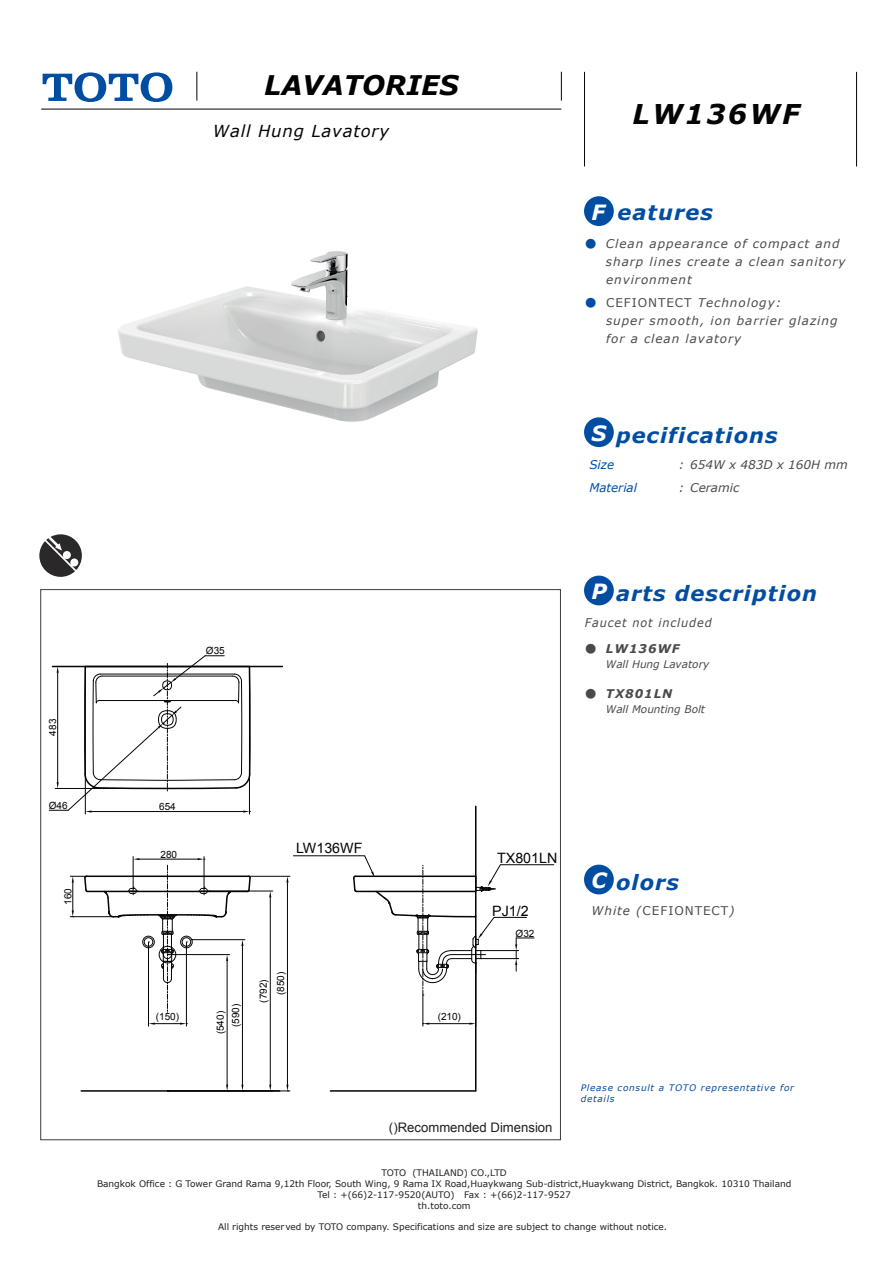
<style>
.page{position:relative;width:893px;height:1263px;background:#fff}
.page>*{position:absolute;margin:0;border:0;box-sizing:border-box;transform-origin:0 0}
.t1{font:italic 700 27.15px "Verdana";letter-spacing:.08em;color:#050504}
.t2{font:italic 700 27px "Verdana";color:#000001}
.t3{font:italic 700 21px "Verdana";letter-spacing:.05em;color:#004da1}
.t4{font:italic 16.5px "Verdana";letter-spacing:.05em;color:#050504}
.t5{font:14.25px "Arial";color:#040503}
.t6{font:13.2px "Arial";color:#231f20}
.t7{font:italic 12px/18px "Verdana";letter-spacing:.08em;color:#4c4949}
.t8{font:italic 12px "Verdana";color:#4c4949}
.t9{font:12px "Verdana";letter-spacing:.08em;color:#4c4949}
.t10{font:italic 12px "Verdana";letter-spacing:.08em;color:#4c4949;scale:.94 1}
.t11{font:italic 700 12px "Verdana";letter-spacing:.08em;color:#4c4949}
.t12{font:italic 12px "Verdana";color:#004da1}
.t13{font:italic 10.5px "Verdana";color:#4c4949}
.t14{font:10.05px/17.2px "Arial";color:#040503}
.t15{font:9px/10.8px "Verdana";color:#211e1e;text-align:center}
.t16{font:italic 9px/10.8px "Verdana";letter-spacing:.08em;color:#004da1}
.s1{color:#fff}
.s2{font-family:"MS Gothic";font-style:normal;color:#004da1}
.s3{font-style:normal}
.s4{font-family:"MS Gothic";font-weight:400;font-style:normal}
.s5{font-style:italic}
</style>
<div class="page">
<img style="left:118px;top:251px;width:360px;height:171px">
<hr style="left:584px;top:72px;width:1px;height:94px;background:#050504">
<hr style="left:856px;top:72px;width:1px;height:94px;background:#050504">
<hr style="left:41px;top:109px;width:520px;height:1px;background:#050504">
<svg style="left:197px;top:72px;width:1px;height:29px"></svg>
<svg style="left:561px;top:72px;width:1px;height:29px"></svg>
<svg style="left:43px;top:72px;width:129px;height:30px"></svg>
<div style="left:584px;top:865px;width:30px;height:29px;background:#004da1;border-radius:50%"></div>
<div style="left:584px;top:196px;width:30px;height:30px;background:#004da1;border-radius:50%"></div>
<div style="left:584px;top:417px;width:30px;height:30px;background:#004da1;border-radius:50%"></div>
<div style="left:584px;top:576px;width:30px;height:29px;background:#004da1;border-radius:50%"></div>
<svg style="left:39px;top:534px;width:43px;height:43px"></svg>
<hr style="left:192px;top:939px;width:53px;height:1px;background:#040503">
<hr style="left:242px;top:946px;width:1px;height:138px;background:#040503">
<hr style="left:168px;top:954px;width:62px;height:1px;background:#040503">
<hr style="left:227px;top:961px;width:1px;height:123px;background:#040503">
<svg style="left:226px;top:954px;width:2px;height:7px"></svg>
<hr style="left:148px;top:942px;width:1px;height:84px;background:#040503">
<hr style="left:186px;top:942px;width:1px;height:84px;background:#040503">
<svg style="left:149px;top:1022px;width:38px;height:3px"></svg>
<div style="left:142px;top:936px;width:13px;height:12px;border:1px solid #040503;border-radius:50%"></div>
<div style="left:144px;top:937px;width:9px;height:9px;border:1px solid #040503;border-radius:50%"></div>
<hr style="left:81px;top:1090px;width:199px;height:2px;background:#040503">
<div style="left:180px;top:936px;width:12px;height:12px;border:1px solid #040503;border-radius:50%"></div>
<div style="left:182px;top:937px;width:9px;height:9px;border:1px solid #040503;border-radius:50%"></div>
<hr style="left:475px;top:806px;width:1px;height:285px;background:#040503">
<hr style="left:330px;top:1090px;width:146px;height:2px;background:#040503">
<hr style="left:423px;top:995px;width:1px;height:31px;background:#040503">
<hr style="left:429px;top:1023px;width:40px;height:1px;background:#040503">
<svg style="left:469px;top:1022px;width:6px;height:3px"></svg>
<svg style="left:423px;top:1022px;width:6px;height:3px"></svg>
<hr style="left:85px;top:667px;width:1px;height:147px;background:#040503">
<hr style="left:249px;top:667px;width:1px;height:147px;background:#040503">
<svg style="left:49px;top:655px;width:202px;height:157px"></svg>
<hr style="left:147px;top:914px;width:41px;height:1px;background:#040503">
<hr style="left:87px;top:891px;width:160px;height:1px;background:#040503">
<hr style="left:86px;top:875px;width:163px;height:2px;background:#040503">
<svg style="left:157px;top:865px;width:21px;height:148px"></svg>
<hr style="left:210px;top:891px;width:63px;height:1px;background:#040503">
<hr style="left:270px;top:897px;width:1px;height:187px;background:#040503">
<hr style="left:249px;top:876px;width:41px;height:1px;background:#040503">
<hr style="left:228px;top:1091px;width:62px;height:1px;background:#040503">
<hr style="left:287px;top:882px;width:1px;height:202px;background:#040503">
<svg style="left:246px;top:875px;width:6px;height:18px"></svg>
<svg style="left:226px;top:1084px;width:2px;height:8px"></svg>
<svg style="left:286px;top:1084px;width:2px;height:8px"></svg>
<hr style="left:70px;top:916px;width:43px;height:1px;background:#040503">
<svg style="left:70px;top:875px;width:19px;height:42px"></svg>
<hr style="left:133px;top:856px;width:1px;height:31px;background:#040503">
<hr style="left:139px;top:859px;width:59px;height:1px;background:#040503">
<svg style="left:133px;top:858px;width:6px;height:2px"></svg>
<svg style="left:102px;top:887px;width:45px;height:31px"></svg>
<svg style="left:188px;top:856px;width:44px;height:62px"></svg>
<hr style="left:52px;top:666px;width:230px;height:1px;background:#040503">
<svg style="left:286px;top:855px;width:268px;height:141px"></svg>
<h2 class="t2" style="left:264px;top:66px;width:196px">LAVATORIES</h2>
<h3 class="t4" style="left:213px;top:120px;width:178px">Wall Hung Lavatory</h3>
<h1 class="t1" style="left:632px;top:95px;width:169px">LW136WF</h1>
<h3 class="t3" style="left:591px;top:197px;width:123px"><span class="s1">F</span> eatures</h3>
<h3 class="t7" style="left:606px;top:235px;width:241px;text-indent:-21px"><span class="s2">●</span> Clean appearance of compact and sharp lines create a clean sanitory environment</h3>
<h3 class="t7" style="left:606px;top:293px;width:233px;text-indent:-21px"><span class="s2">●</span> <span class="s3">CEFIONTECT</span> Technology:<br>super smooth, ion barrier glazing for a clean lavatory</h3>
<h3 class="t3" style="left:591px;top:421px;width:188px"><span class="s1">S</span> pecifications</h3>
<h3 class="t12" style="left:589px;top:456px;width:26px">Size</h3>
<h3 class="t8" style="left:679px;top:456px;width:171px">: 654W x 483D x 160H mm</h3>
<h3 class="t12" style="left:589px;top:479px;width:49px">Material</h3>
<h3 class="t8" style="left:679px;top:479px;width:62px">: Ceramic</h3>
<p class="t14" style="left:44px;top:735px;width:18px;rotate:-90deg">483</p>
<p class="t14" style="left:49px;top:796px;width:20px">Ø46</p>
<p class="t14" style="left:59px;top:905px;width:18px;rotate:-90deg">160</p>
<p class="t14" style="left:206px;top:642px;width:20px">Ø35</p>
<h3 class="t3" style="left:591px;top:579px;width:227px"><span class="s1">P</span> arts description</h3>
<h3 class="t10" style="left:585px;top:614px;width:137px">Faucet not included</h3>
<h3 class="t11" style="left:585px;top:640px;width:97px"><span class="s4">●</span> LW136WF</h3>
<p class="t13" style="left:606px;top:657px;width:105px">Wall Hung Lavatory</p>
<h3 class="t11" style="left:585px;top:685px;width:89px"><span class="s4">●</span> TX801LN</h3>
<p class="t13" style="left:606px;top:702px;width:101px">Wall Mounting Bolt</p>
<p class="t14" style="left:159px;top:798px;width:18px">654</p>
<p class="t14" style="left:160px;top:845px;width:18px">280</p>
<p class="t14" style="left:156px;top:1008px;width:25px">(150)</p>
<h3 class="t5" style="left:296px;top:838px;width:68px">LW136WF</h3>
<p class="t14" style="left:227px;top:1027px;width:25px;rotate:-90deg">(590)</p>
<p class="t14" style="left:211px;top:1034px;width:25px;rotate:-90deg">(540)</p>
<p class="t14" style="left:255px;top:995px;width:25px;text-indent:-7px;rotate:-90deg">(792) (850)</p>
<h3 class="t5" style="left:497px;top:848px;width:62px">TX801LN</h3>
<h3 class="t5" style="left:492px;top:901px;width:38px">PJ1/2</h3>
<p class="t14" style="left:516px;top:925px;width:20px">Ø32</p>
<h3 class="t3" style="left:591px;top:868px;width:89px"><span class="s1">C</span> olors</h3>
<h3 class="t9" style="left:592px;top:903px;width:145px"><span class="s5">White (</span>CEFIONTECT<span class="s5">)</span></h3>
<p class="t14" style="left:438px;top:1008px;width:25px">(210)</p>
<h3 class="t6" style="left:389px;top:1118px;width:165px">()Recommended Dimension</h3>
<p class="t16" style="left:581px;top:1082px;width:215px">Please consult a TOTO representative for details</p>
<p class="t15" style="left:97px;top:1168px;width:696px">TOTO (THAILAND) CO.,LTD<br>Bangkok Office : G Tower Grand Rama 9,12th Floor, South Wing, 9 Rama IX Road,Huaykwang Sub-district,Huaykwang District, Bangkok. 10310 Thailand Tel : +(66)2-117-9520(AUTO) Fax : +(66)2-117-9527<br>th.toto.com</p>
<p class="t15" style="left:218px;top:1222px;width:451px">All rights reserved by TOTO company. Specifications and size are subject to change without notice.</p>
</div>
